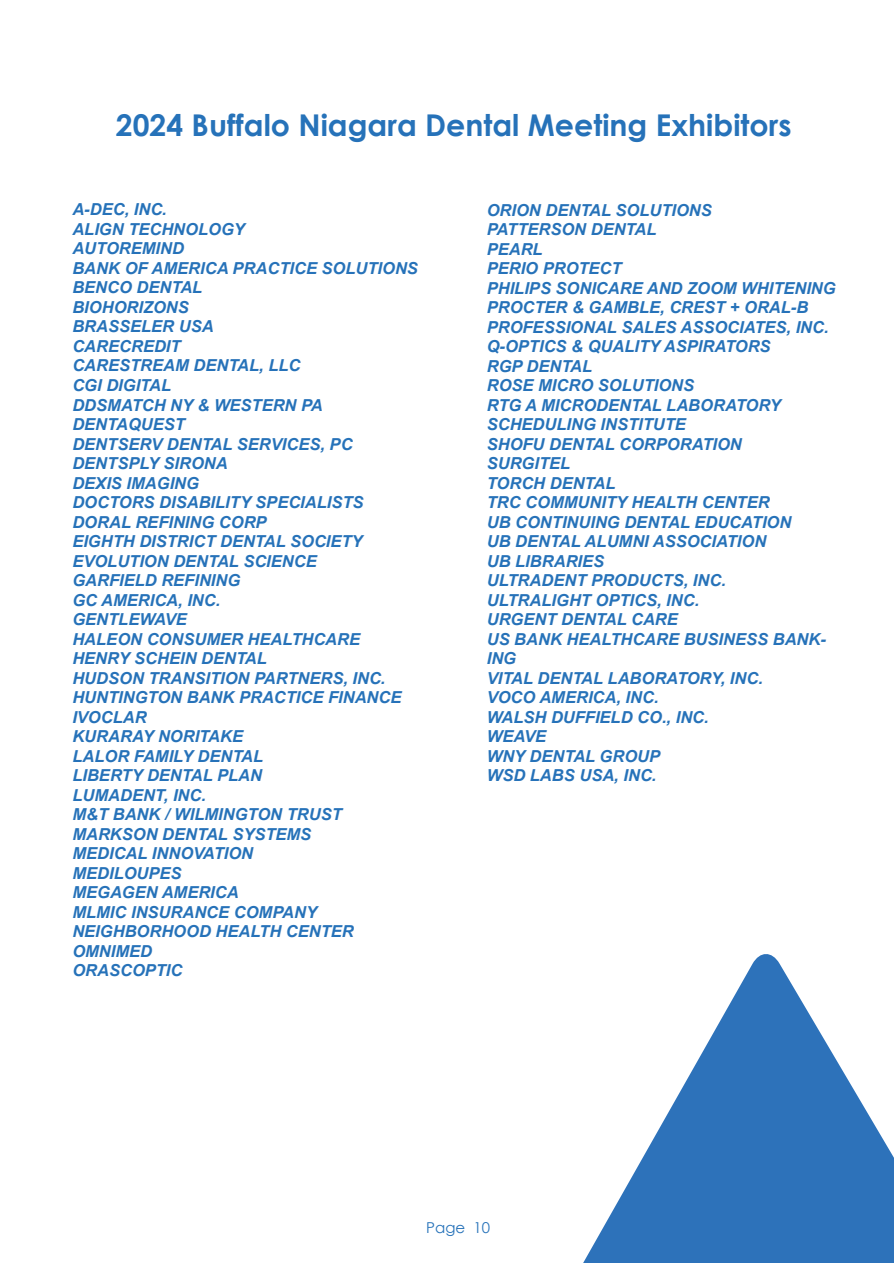
<style>
.page{position:relative;width:894px;height:1263px;background:#fff}
.page>*{position:absolute;margin:0;border:0;box-sizing:border-box;transform-origin:0 0}
.t1{font:700 30px "Century Gothic";color:#2672b9}
.t2{font:italic 700 16.5px/19.5px "Arial";color:#2672b9}
.t3{font:15px "Century Gothic";color:#2672b9}
</style>
<div class="page">
<svg style="left:583px;top:954px;width:310px;height:309px;fill:#2d72ba"></svg>
<h1 class="t1" style="left:116px;top:102px;width:676px">2024 Buffalo Niagara Dental Meeting Exhibitors</h1>
<p class="t2" style="left:72px;top:200px;width:347px">A-DEC, INC.<br>ALIGN TECHNOLOGY<br>AUTOREMIND<br>BANK OF AMERICA PRACTICE SOLUTIONS<br>BENCO DENTAL<br>BIOHORIZONS<br>BRASSELER USA<br>CARECREDIT<br>CARESTREAM DENTAL, LLC<br>CGI DIGITAL<br>DDSMATCH NY &amp; WESTERN PA<br>DENTAQUEST<br>DENTSERV DENTAL SERVICES, PC<br>DENTSPLY SIRONA<br>DEXIS IMAGING<br>DOCTORS DISABILITY SPECIALISTS<br>DORAL REFINING CORP<br>EIGHTH DISTRICT DENTAL SOCIETY<br>EVOLUTION DENTAL SCIENCE<br>GARFIELD REFINING<br>GC AMERICA, INC.<br>GENTLEWAVE<br>HALEON CONSUMER HEALTHCARE<br>HENRY SCHEIN DENTAL<br>HUDSON TRANSITION PARTNERS, INC.<br>HUNTINGTON BANK PRACTICE FINANCE<br>IVOCLAR<br>KURARAY NORITAKE<br>LALOR FAMILY DENTAL<br>LIBERTY DENTAL PLAN<br>LUMADENT, INC.<br>M&amp;T BANK / WILMINGTON TRUST<br>MARKSON DENTAL SYSTEMS<br>MEDICAL INNOVATION<br>MEDILOUPES<br>MEGAGEN AMERICA<br>MLMIC INSURANCE COMPANY<br>NEIGHBORHOOD HEALTH CENTER<br>OMNIMED<br>ORASCOPTIC</p>
<p class="t2" style="left:486px;top:200px;width:350px">ORION DENTAL SOLUTIONS<br>PATTERSON DENTAL<br>PEARL<br>PERIO PROTECT<br>PHILIPS SONICARE AND ZOOM WHITENING<br>PROCTER &amp; GAMBLE, CREST + ORAL-B<br>PROFESSIONAL SALES ASSOCIATES, INC.<br>Q-OPTICS &amp; QUALITY ASPIRATORS<br>RGP DENTAL<br>ROSE MICRO SOLUTIONS<br>RTG A MICRODENTAL LABORATORY<br>SCHEDULING INSTITUTE<br>SHOFU DENTAL CORPORATION<br>SURGITEL<br>TORCH DENTAL<br>TRC COMMUNITY HEALTH CENTER<br>UB CONTINUING DENTAL EDUCATION<br>UB DENTAL ALUMNI ASSOCIATION<br>UB LIBRARIES<br>ULTRADENT PRODUCTS, INC.<br>ULTRALIGHT OPTICS, INC.<br>URGENT DENTAL CARE<br>US BANK HEALTHCARE BUSINESS BANK-<br>ING<br>VITAL DENTAL LABORATORY, INC.<br>VOCO AMERICA, INC.<br>WALSH DUFFIELD CO., INC.<br>WEAVE<br>WNY DENTAL GROUP<br>WSD LABS USA, INC.</p>
<p class="t3" style="left:426px;top:1217px;width:65px">Page 10</p>
</div>
